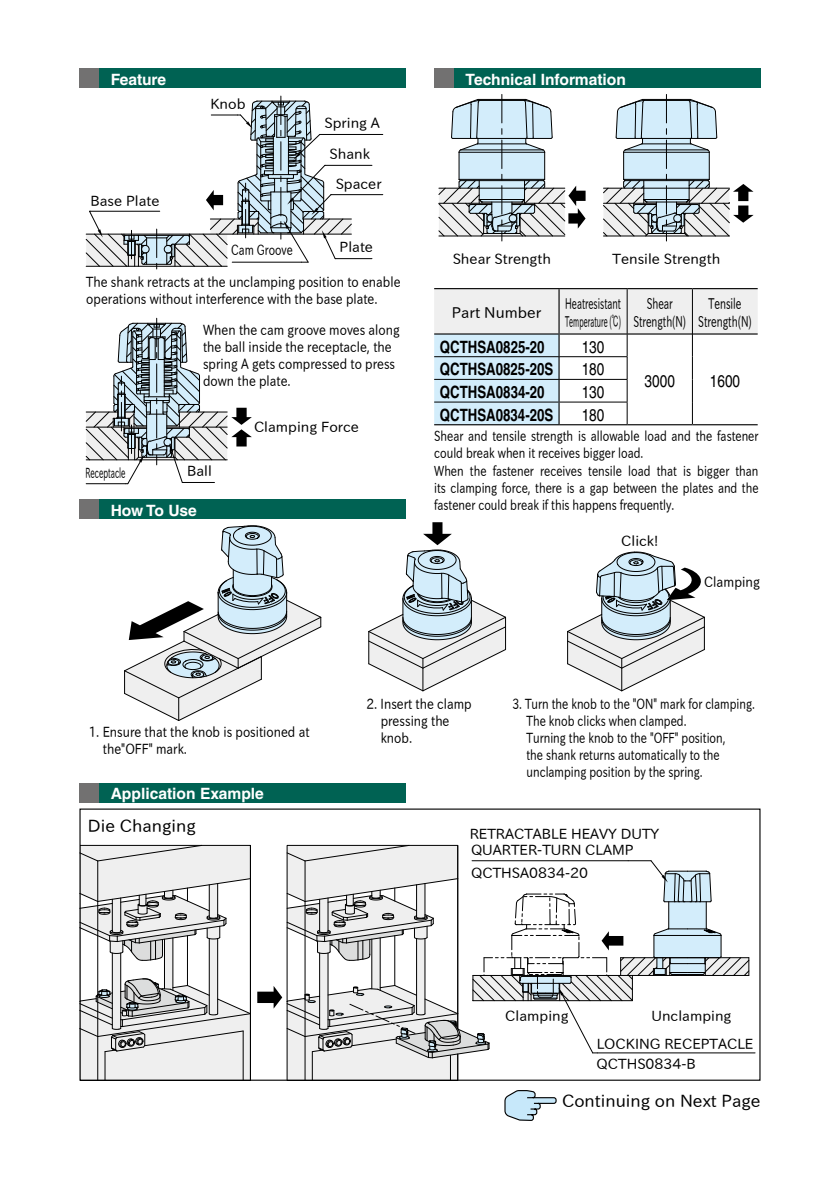
<style>
.page{position:relative;width:840px;height:1191px;background:#fff}
.page>*{position:absolute;margin:0;border:0;box-sizing:border-box;transform-origin:0 0}
.t1{font:700 17px "Helvetica LT Std";color:#000;scale:.78 1}
.t2{font:17px "IPAP Gothic";color:#000}
.t3{font:17px "Helvetica LT Std";color:#000;scale:.8 1}
.t4{font:700 15.6px "Helvetica LT Std";color:#fff}
.t5{font:15px/18px "IPAP Gothic";color:#000;scale:.6 1}
.t6{font:15px/18px "IPAP Gothic";color:#000;text-align:center;scale:.66 1}
.t7{font:15px/18px "IPAP Gothic";color:#000;text-align:center;scale:.65 1}
.t8{font:15px "IPAP Gothic";color:#000}
.t9{font:14.2px/17px "IPAP Gothic";color:#000;scale:.85 1}
.t10{font:14.2px/22.4px "IPAP Gothic";color:#000}
.t11{font:14.2px/17px "IPAP Gothic";color:#000;scale:.77 1}
.t12{font:14.2px "IPAP Gothic";color:#000;scale:.54 1}
.t13{font:14.2px "IPAP Gothic";color:#000;scale:.75 1}
.t14{font:14.2px "IPAP Gothic";color:#000;scale:.88 1}
.t15{font:14px/17px "IPAP Gothic";color:#000;scale:.78 1}
</style>
<div class="page">
<div style="left:79px;top:68px;width:20px;height:20px;background:#727171"></div>
<div style="left:99px;top:68px;width:306px;height:20px;background:#006253"></div>
<div style="left:79px;top:499px;width:20px;height:20px;background:#727171"></div>
<div style="left:99px;top:499px;width:306px;height:20px;background:#006253"></div>
<div style="left:79px;top:782px;width:20px;height:20px;background:#727171"></div>
<div style="left:99px;top:782px;width:306px;height:20px;background:#006253"></div>
<div style="left:434px;top:68px;width:20px;height:20px;background:#727171"></div>
<div style="left:454px;top:68px;width:306px;height:20px;background:#006253"></div>
<hr style="left:434px;top:288px;width:124px;height:1px;background:#000">
<hr style="left:558px;top:288px;width:68px;height:1px;background:#000">
<hr style="left:626px;top:288px;width:66px;height:1px;background:#000">
<hr style="left:692px;top:288px;width:65px;height:1px;background:#000">
<svg style="left:434px;top:289px;width:323px;height:136px"></svg>
<hr style="left:434px;top:356px;width:124px;height:1px;background:#000">
<hr style="left:434px;top:379px;width:124px;height:1px;background:#000">
<hr style="left:558px;top:356px;width:69px;height:1px;background:#000">
<hr style="left:558px;top:379px;width:69px;height:1px;background:#000">
<hr style="left:320px;top:134px;width:62px;height:1px;background:#000">
<hr style="left:335px;top:258px;width:37px;height:1px;background:#000">
<hr style="left:325px;top:165px;width:47px;height:1px;background:#000">
<hr style="left:331px;top:194px;width:51px;height:1px;background:#000">
<svg style="left:85px;top:96px;width:267px;height:174px"></svg>
<svg style="left:85px;top:318px;width:167px;height:166px"></svg>
<svg style="left:567px;top:551px;width:137px;height:140px"></svg>
<hr style="left:567px;top:631px;width:1px;height:33px;background:#000">
<svg style="left:368px;top:522px;width:138px;height:169px"></svg>
<svg style="left:124px;top:525px;width:197px;height:196px"></svg>
<svg style="left:438px;top:94px;width:147px;height:147px"></svg>
<svg style="left:603px;top:94px;width:150px;height:147px"></svg>
<hr style="left:597px;top:1052px;width:157px;height:1px;background:#000">
<svg style="left:82px;top:845px;width:169px;height:233px"></svg>
<hr style="left:187px;top:935px;width:1px;height:50px;background:#000">
<svg style="left:257px;top:845px;width:492px;height:233px"></svg>
<svg style="left:504px;top:1090px;width:53px;height:31px"></svg>
<p class="t4" style="left:111px;top:70px;width:57px">Feature</p>
<p class="t10" style="left:90px;top:190px;width:70px">Base Plate</p>
<p class="t10" style="left:210px;top:93px;width:37px">Knob</p>
<p class="t13" style="left:231px;top:242px;width:84px">Cam Groove</p>
<p class="t10" style="left:324px;top:112px;width:57px">Spring A</p>
<p class="t10" style="left:329px;top:144px;width:42px">Shank</p>
<p class="t10" style="left:335px;top:173px;width:47px">Spacer</p>
<p class="t10" style="left:339px;top:236px;width:35px">Plate</p>
<p class="t9" style="left:86px;top:274px;width:371px">The shank retracts at the unclamping position to enable operations without interference with the base plate.</p>
<p class="t9" style="left:203px;top:322px;width:233px">When the cam groove moves along the ball inside the receptacle, the spring A gets compressed to press down the plate.</p>
<p class="t10" style="left:254px;top:416px;width:106px">Clamping Force</p>
<p class="t12" style="left:85px;top:464px;width:76px">Receptacle</p>
<p class="t10" style="left:187px;top:460px;width:26px">Ball</p>
<p class="t4" style="left:111px;top:501px;width:88px">How To Use</p>
<p class="t4" style="left:465px;top:70px;width:162px">Technical Information</p>
<p class="t10" style="left:452px;top:248px;width:100px">Shear Strength</p>
<p class="t10" style="left:612px;top:248px;width:109px">Tensile Strength</p>
<p class="t8" style="left:451px;top:304px;width:91px">Part Number</p>
<p class="t5" style="left:564px;top:295px;width:95px">Heatresistant<br>Temperature (℃)</p>
<p class="t7" style="left:633px;top:295px;width:83px">Shear<br>Strength(N)</p>
<p class="t6" style="left:697px;top:295px;width:83px">Tensile<br>Strength(N)</p>
<p class="t1" style="left:439px;top:336px;width:136px">QCTHSA0825-20</p>
<p class="t3" style="left:581px;top:337px;width:30px">130</p>
<p class="t3" style="left:644px;top:371px;width:39px">3000</p>
<p class="t3" style="left:709px;top:371px;width:39px">1600</p>
<p class="t1" style="left:439px;top:359px;width:147px">QCTHSA0825-20S</p>
<p class="t3" style="left:581px;top:359px;width:30px">180</p>
<p class="t1" style="left:439px;top:382px;width:136px">QCTHSA0834-20</p>
<p class="t3" style="left:581px;top:382px;width:30px">130</p>
<p class="t1" style="left:439px;top:404px;width:147px">QCTHSA0834-20S</p>
<p class="t3" style="left:581px;top:405px;width:30px">180</p>
<p class="t15" style="left:434px;top:427px;width:417px">Shear and tensile strength is allowable load and the fastener could break when it receives bigger load.</p>
<p class="t15" style="left:434px;top:463px;width:417px;text-align:justify">When the fastener receives tensile load that is bigger than its clamping force, there is a gap between the plates and the fastener could break if this happens frequently.</p>
<p class="t10" style="left:621px;top:530px;width:39px">Click!</p>
<p class="t14" style="left:703px;top:574px;width:65px">Clamping</p>
<p class="t9" style="left:103px;top:724px;width:244px;text-indent:-14px">1. Ensure that the knob is positioned at the"OFF" mark.</p>
<p class="t4" style="left:111px;top:784px;width:155px">Application Example</p>
<p class="t2" style="left:88px;top:816px;width:109px">Die Changing</p>
<p class="t9" style="left:380px;top:695px;width:108px;text-indent:-14px">2. Insert the clamp pressing the knob.</p>
<p class="t11" style="left:526px;top:696px;width:298px;text-indent:-14px">3. Turn the knob to the "ON" mark for clamping.<br>The knob clicks when clamped.<br>Turning the knob to the "OFF" position,<br>the shank returns automatically to the unclamping position by the spring.</p>
<p class="t10" style="left:469px;top:823px;width:191px">RETRACTABLE HEAVY DUTY</p>
<p class="t10" style="left:470px;top:839px;width:164px">QUARTER-TURN CLAMP<br>QCTHSA0834-20</p>
<p class="t10" style="left:505px;top:1005px;width:65px">Clamping</p>
<p class="t10" style="left:596px;top:1002px;width:158px;line-height:27.6px;text-indent:55px">Unclamping<br>LOCKING RECEPTACLE</p>
<p class="t10" style="left:596px;top:1052px;width:101px">QCTHS0834-B</p>
<p class="t2" style="left:561px;top:1091px;width:200px">Continuing on Next Page</p>
</div>
